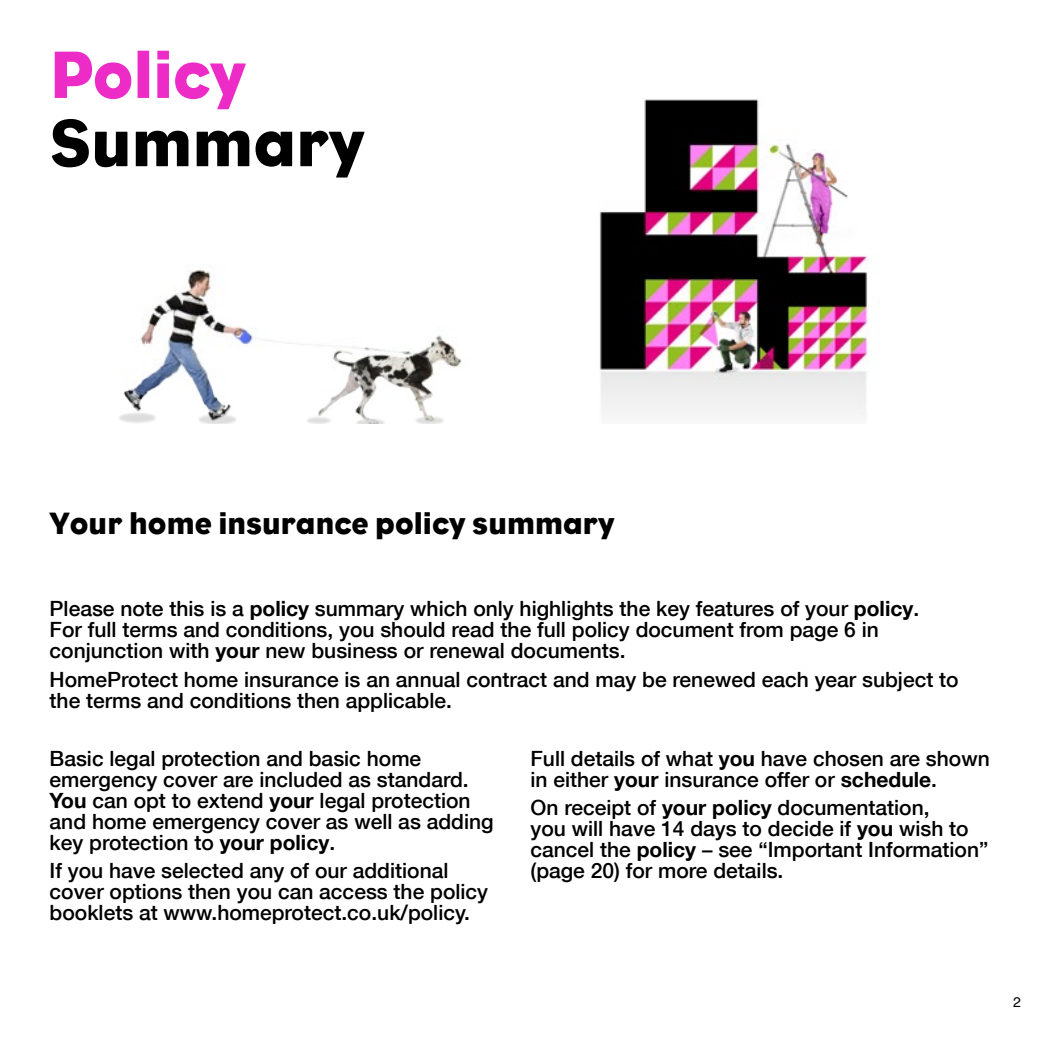
<style>
.page{position:relative;width:1042px;height:1042px;background:#fff}
.page>*{position:absolute;margin:0;border:0;box-sizing:border-box;transform-origin:0 0}
.t1{font:68.25px "Bureau Eagle";color:#000}
.t2{font:68.25px "Bureau Eagle";color:#ed2bc7}
.t3{font:31.5px "Bureau Eagle";color:#000}
.t4{font:500 21px/21px "Helvetica Neue";color:#000}
.t5{font:14px "Helvetica";color:#000}
.s1{font-weight:700}
</style>
<div class="page">
<img style="left:119px;top:270px;width:343px;height:153px">
<img style="left:599px;top:99px;width:269px;height:319px">
<h1 class="t2" style="left:50px;top:36px;width:198px">Policy</h1>
<h1 class="t1" style="left:50px;top:104px;width:316px">Summary</h1>
<h2 class="t3" style="left:50px;top:505px;width:566px">Your home insurance policy summary</h2>
<p class="t4" style="left:50px;top:598px;width:871px">Please note this is a <span class="s1">policy</span> summary which only highlights the key features of your <span class="s1">policy</span>.<br>For full terms and conditions, you should read the full policy document from page 6 in conjunction with <span class="s1">your</span> new business or renewal documents.</p>
<p class="t4" style="left:50px;top:668px;width:910px">HomeProtect home insurance is an annual contract and may be renewed each year subject to the terms and conditions then applicable.</p>
<p class="t4" style="left:50px;top:747px;width:445px">Basic legal protection and basic home emergency cover are included as standard.<br><span class="s1">You</span> can opt to extend <span class="s1">your</span> legal protection and home emergency cover as well as adding key protection to <span class="s1">your policy</span>.</p>
<p class="t4" style="left:50px;top:860px;width:440px">If you have selected any of our additional cover options then you can access the policy booklets at www.homeprotect.co.uk/policy.</p>
<p class="t4" style="left:530px;top:747px;width:461px">Full details of what <span class="s1">you</span> have chosen are shown in either <span class="s1">your</span> insurance offer or <span class="s1">schedule</span>.</p>
<p class="t4" style="left:530px;top:797px;width:459px">On receipt of <span class="s1">your policy</span> documentation,<br>you will have 14 days to decide if <span class="s1">you</span> wish to cancel the <span class="s1">policy</span> – see “Important Information” (page 20) for more details.</p>
<p class="t5" style="left:1013px;top:991px;width:9px">2</p>
</div>
